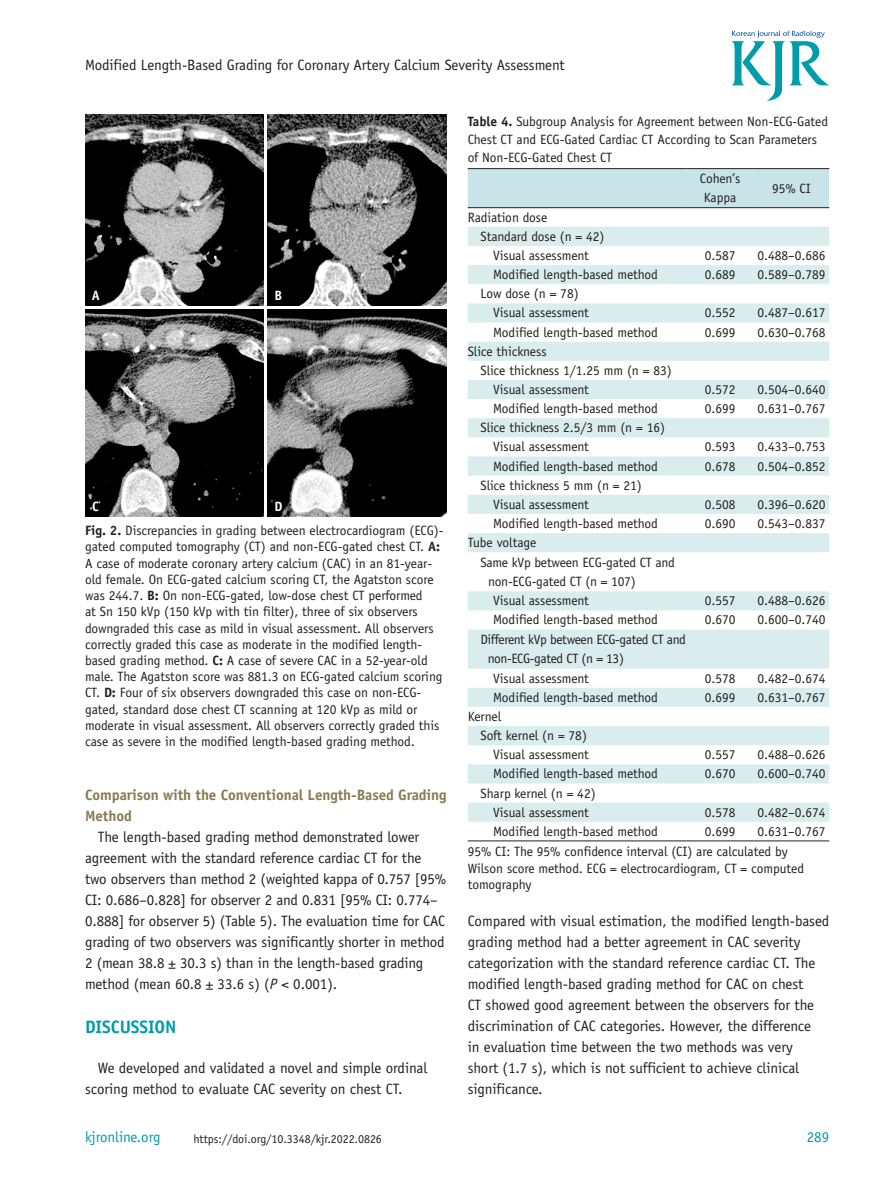
<style>
.page{position:relative;width:893px;height:1191px;background:#fff}
.page>*{position:absolute;margin:0;border:0;box-sizing:border-box;transform-origin:0 0}
.큰제목{font:700 18px "Officina Sans Std";letter-spacing:-.005em;color:#009caa}
.본문{font:15px/21px "Officina Sans Std";letter-spacing:-.005em;color:#231f20}
._1_제목{font:700 15px/21px "Officina Sans Std";letter-spacing:-.005em;color:#887a51}
.t1{font:15px "Officina Sans Std";letter-spacing:-.005em;color:#009caa}
.표본문{font:13.5px/18.8px "Officina Sans Std";letter-spacing:-.005em;color:#231f20}
.그림제목{font:13.5px/16.2px "Officina Sans Std";letter-spacing:-.005em;color:#231f20}
.표제목{font:13.5px/18px "Officina Sans Std";letter-spacing:-.005em;color:#231f20}
.표설명{font:13.5px/16.2px "Officina Sans Std";letter-spacing:-.005em;color:#231f20}
.표본문-2{font:13.5px/18.8px "Officina Sans Std";letter-spacing:-.03em;color:#231f20}
.t2{font:700 13.5px "Officina Sans Std";color:#fff}
.t3{font:12px "Officina Sans Std";letter-spacing:-.005em;color:#231f20}
.s1{font-weight:700}
.s2{font-style:italic}
</style>
<div class="page">
<svg style="left:732px;top:31px;width:97px;height:70px"></svg>
<img style="left:85px;top:115px;width:178px;height:190px">
<img style="left:267px;top:115px;width:179px;height:190px">
<img style="left:85px;top:309px;width:178px;height:207px">
<img style="left:267px;top:309px;width:179px;height:207px">
<div style="left:468px;top:169px;width:361px;height:38px;background:#c9e4e9"></div>
<svg style="left:468px;top:227px;width:361px;height:594px;fill:#deeff0"></svg>
<hr style="left:468px;top:840px;width:218px;height:1px;background:#231f20">
<hr style="left:686px;top:840px;width:68px;height:1px;background:#231f20">
<hr style="left:754px;top:840px;width:75px;height:1px;background:#231f20">
<hr style="left:468px;top:168px;width:218px;height:1px;background:#231f20">
<hr style="left:686px;top:168px;width:68px;height:1px;background:#231f20">
<hr style="left:754px;top:168px;width:75px;height:1px;background:#231f20">
<hr style="left:468px;top:207px;width:218px;height:1px;background:#231f20">
<hr style="left:686px;top:207px;width:68px;height:1px;background:#231f20">
<hr style="left:754px;top:207px;width:75px;height:1px;background:#231f20">
<p class="본문" style="left:85px;top:54px;width:481px">Modified Length-Based Grading for Coronary Artery Calcium Severity Assessment</p>
<p class="t2" style="left:92px;top:287px;width:10px">A</p>
<p class="t2" style="left:92px;top:498px;width:8px">C</p>
<p class="t2" style="left:275px;top:287px;width:9px">B</p>
<p class="t2" style="left:275px;top:498px;width:10px">D</p>
<p class="그림제목" style="left:85px;top:522px;width:360px"><span class="s1">Fig. 2.</span> Discrepancies in grading between electrocardiogram (ECG)- gated computed tomography (CT) and non-ECG-gated chest CT. <span class="s1">A:<br></span>A case of moderate coronary artery calcium (CAC) in an 81-year&shy;old female. On ECG-gated calcium scoring CT, the Agatston score was 244.7. <span class="s1">B:</span> On non-ECG-gated, low-dose chest CT performed<br>at Sn 150 kVp (150 kVp with tin filter), three of six observers downgraded this case as mild in visual assessment. All observers correctly graded this case as moderate in the modified length&shy;based grading method. <span class="s1">C:</span> A case of severe CAC in a 52-year-old male. The Agatston score was 881.3 on ECG-gated calcium scoring CT. <span class="s1">D:</span> Four of six observers downgraded this case on non-ECG&shy;gated, standard dose chest CT scanning at 120 kVp as mild or moderate in visual assessment. All observers correctly graded this case as severe in the modified length-based grading method.</p>
<p class="_1_제목" style="left:85px;top:784px;width:363px">Comparison with the Conventional Length-Based Grading<br>Method</p>
<p class="본문" style="left:85px;top:826px;width:363px;text-indent:13px">The length-based grading method demonstrated lower agreement with the standard reference cardiac CT for the two observers than method 2 (weighted kappa of 0.757 [95% CI: 0.686–0.828] for observer 2 and 0.831 [95% CI: 0.774– 0.888] for observer 5) (Table 5). The evaluation time for CAC grading of two observers was significantly shorter in method 2 (mean 38.8 ± 30.3 s) than in the length-based grading method (mean 60.8 ± 33.6 s) (<span class="s2">P</span> &lt; 0.001).</p>
<p class="큰제목" style="left:85px;top:1016px;width:93px">DISCUSSION</p>
<p class="본문" style="left:85px;top:1057px;width:344px;text-indent:13px">We developed and validated a novel and simple ordinal scoring method to evaluate CAC severity on chest CT.</p>
<p class="t1" style="left:85px;top:1128px;width:77px">kjronline.org</p>
<p class="t3" style="left:194px;top:1132px;width:190px">https://doi.org/10.3348/kjr.2022.0826</p>
<p class="표제목" style="left:468px;top:112px;width:362px"><span class="s1">Table 4.</span> Subgroup Analysis for Agreement between Non-ECG-Gated<br>Chest CT and ECG-Gated Cardiac CT According to Scan Parameters of Non-ECG-Gated Chest CT</p>
<p class="표본문" style="left:700px;top:169px;width:42px">Cohen’s<br>Kappa</p>
<p class="표본문" style="left:772px;top:179px;width:40px">95% CI</p>
<p class="표본문" style="left:468px;top:208px;width:81px">Radiation dose</p>
<p class="표본문" style="left:480px;top:227px;width:126px">Standard dose (n = 42)</p>
<p class="표본문" style="left:493px;top:246px;width:97px">Visual assessment</p>
<p class="표본문" style="left:705px;top:246px;width:32px">0.587</p>
<p class="표본문" style="left:757px;top:246px;width:70px">0.488–0.686</p>
<p class="표본문" style="left:493px;top:265px;width:166px">Modified length-based method</p>
<p class="표본문" style="left:705px;top:265px;width:32px">0.689</p>
<p class="표본문" style="left:757px;top:265px;width:70px">0.589–0.789</p>
<p class="표본문" style="left:480px;top:284px;width:100px">Low dose (n = 78)</p>
<p class="표본문" style="left:493px;top:303px;width:97px">Visual assessment</p>
<p class="표본문" style="left:705px;top:303px;width:32px">0.552</p>
<p class="표본문" style="left:757px;top:303px;width:70px">0.487–0.617</p>
<p class="표본문" style="left:493px;top:323px;width:166px">Modified length-based method</p>
<p class="표본문" style="left:705px;top:323px;width:32px">0.699</p>
<p class="표본문" style="left:757px;top:323px;width:70px">0.630–0.768</p>
<p class="표본문" style="left:468px;top:342px;width:80px">Slice thickness</p>
<p class="표본문" style="left:480px;top:361px;width:193px">Slice thickness 1/1.25 mm (n = 83)</p>
<p class="표본문" style="left:493px;top:380px;width:97px">Visual assessment</p>
<p class="표본문" style="left:705px;top:380px;width:32px">0.572</p>
<p class="표본문" style="left:757px;top:380px;width:70px">0.504–0.640</p>
<p class="표본문" style="left:493px;top:399px;width:166px">Modified length-based method</p>
<p class="표본문" style="left:705px;top:399px;width:32px">0.699</p>
<p class="표본문" style="left:757px;top:399px;width:70px">0.631–0.767</p>
<p class="표본문" style="left:480px;top:418px;width:186px">Slice thickness 2.5/3 mm (n = 16)</p>
<p class="표본문" style="left:493px;top:437px;width:97px">Visual assessment</p>
<p class="표본문" style="left:705px;top:437px;width:32px">0.593</p>
<p class="표본문" style="left:757px;top:437px;width:70px">0.433–0.753</p>
<p class="표본문" style="left:493px;top:456px;width:166px">Modified length-based method</p>
<p class="표본문" style="left:705px;top:456px;width:32px">0.678</p>
<p class="표본문" style="left:757px;top:456px;width:70px">0.504–0.852</p>
<p class="표본문" style="left:480px;top:476px;width:163px">Slice thickness 5 mm (n = 21)</p>
<p class="표본문" style="left:493px;top:495px;width:97px">Visual assessment</p>
<p class="표본문" style="left:705px;top:495px;width:32px">0.508</p>
<p class="표본문" style="left:757px;top:495px;width:70px">0.396–0.620</p>
<p class="표본문" style="left:493px;top:514px;width:166px">Modified length-based method</p>
<p class="표본문" style="left:705px;top:514px;width:32px">0.690</p>
<p class="표본문" style="left:757px;top:514px;width:70px">0.543–0.837</p>
<p class="표본문" style="left:468px;top:533px;width:70px">Tube voltage</p>
<p class="표본문" style="left:488px;top:553px;width:188px;text-indent:-8px">Same kVp between ECG-gated CT and non-ECG-gated CT (n = 107)</p>
<p class="표본문" style="left:493px;top:591px;width:97px">Visual assessment</p>
<p class="표본문" style="left:705px;top:591px;width:32px">0.557</p>
<p class="표본문" style="left:757px;top:591px;width:70px">0.488–0.626</p>
<p class="표본문" style="left:493px;top:610px;width:166px">Modified length-based method</p>
<p class="표본문" style="left:705px;top:610px;width:32px">0.670</p>
<p class="표본문" style="left:757px;top:610px;width:70px">0.600–0.740</p>
<p class="표본문-2" style="left:488px;top:630px;width:200px;text-indent:-7px">Different kVp between ECG-gated CT and non-ECG-gated CT (n = 13)</p>
<p class="표본문" style="left:493px;top:668px;width:97px">Visual assessment</p>
<p class="표본문" style="left:705px;top:668px;width:32px">0.578</p>
<p class="표본문" style="left:757px;top:668px;width:70px">0.482–0.674</p>
<p class="표본문" style="left:493px;top:688px;width:166px">Modified length-based method</p>
<p class="표본문" style="left:705px;top:688px;width:32px">0.699</p>
<p class="표본문" style="left:757px;top:688px;width:70px">0.631–0.767</p>
<p class="표본문" style="left:468px;top:707px;width:35px">Kernel</p>
<p class="표본문" style="left:480px;top:726px;width:108px">Soft kernel (n = 78)</p>
<p class="표본문" style="left:493px;top:745px;width:97px">Visual assessment</p>
<p class="표본문" style="left:705px;top:745px;width:32px">0.557</p>
<p class="표본문" style="left:757px;top:745px;width:70px">0.488–0.626</p>
<p class="표본문" style="left:493px;top:764px;width:166px">Modified length-based method</p>
<p class="표본문" style="left:705px;top:764px;width:32px">0.670</p>
<p class="표본문" style="left:757px;top:764px;width:70px">0.600–0.740</p>
<p class="표본문" style="left:480px;top:783px;width:117px">Sharp kernel (n = 42)</p>
<p class="표본문" style="left:493px;top:802px;width:97px">Visual assessment</p>
<p class="표본문" style="left:705px;top:802px;width:32px">0.578</p>
<p class="표본문" style="left:757px;top:802px;width:70px">0.482–0.674</p>
<p class="표본문" style="left:493px;top:821px;width:166px">Modified length-based method</p>
<p class="표본문" style="left:705px;top:821px;width:32px">0.699</p>
<p class="표본문" style="left:757px;top:821px;width:70px">0.631–0.767</p>
<p class="표설명" style="left:468px;top:843px;width:338px">95% CI: The 95% confidence interval (CI) are calculated by<br>Wilson score method. ECG = electrocardiogram, CT = computed tomography</p>
<p class="본문" style="left:468px;top:910px;width:363px">Compared with visual estimation, the modified length-based grading method had a better agreement in CAC severity categorization with the standard reference cardiac CT. The modified length-based grading method for CAC on chest<br>CT showed good agreement between the observers for the discrimination of CAC categories. However, the difference<br>in evaluation time between the two methods was very<br>short (1.7 s), which is not sufficient to achieve clinical significance.</p>
<p class="t1" style="left:807px;top:1128px;width:24px">289</p>
</div>
